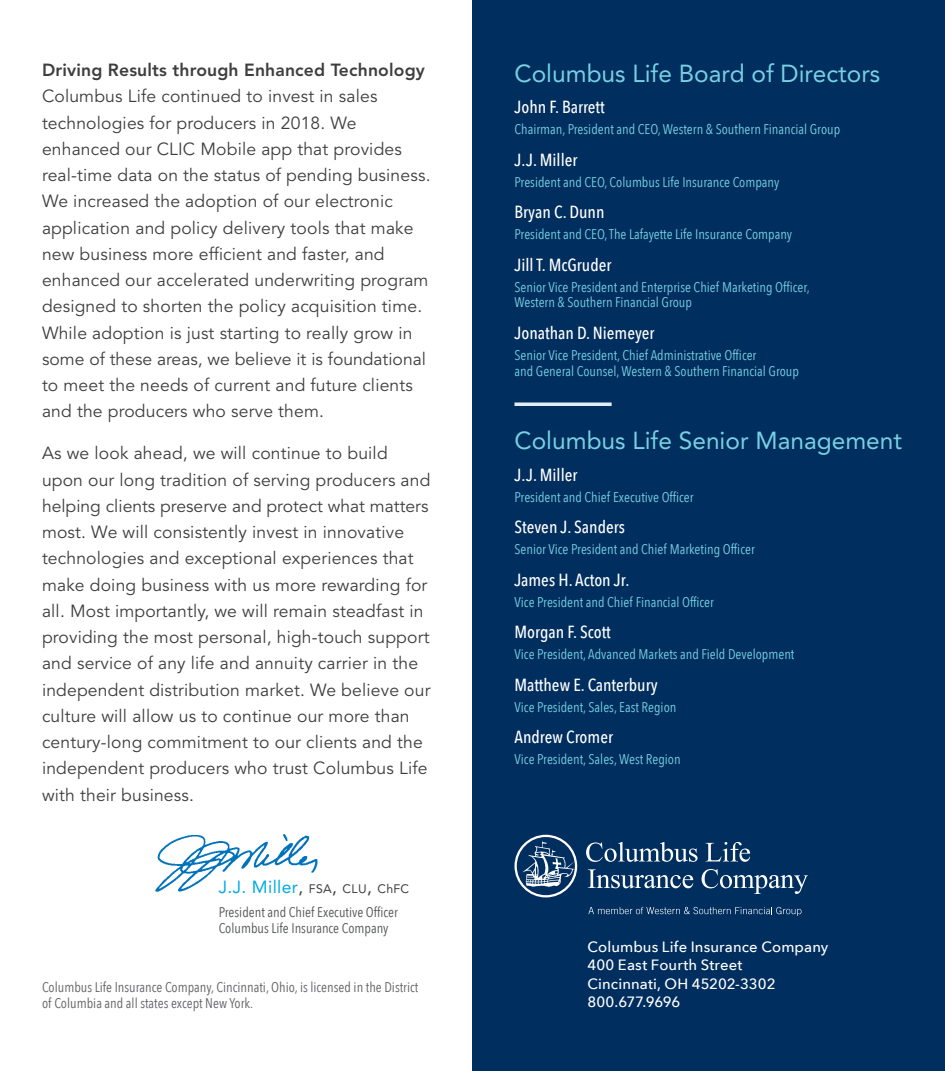
<style>
.page{position:relative;width:945px;height:1071px;background:#fff}
.page>*{position:absolute;margin:0;border:0;box-sizing:border-box;transform-origin:0 0}
.t1{font:24.5px "Avenir LT Std";color:#78d0e4}
.BODY_COPY{font:17.5px/26.2px "Avenir LT Std";letter-spacing:.01em;color:#3e3e3f}
.LL-1787_board-mgmt_n{font:500 condensed 17.5px "Avenir Next LT Pro";color:#fff}
.Sidebar_2_Name{font:17.5px "Avenir LT Std";letter-spacing:.02em;color:#00abe7}
.t2{font:500 14.88px/18.4px "Avenir Next LT Pro";letter-spacing:.01em;color:#fff}
.t3{font:500 14.88px "Avenir Next LT Pro";letter-spacing:-.02em;color:#fff}
.Senior_Leadership_Ti{font:condensed 14px/15.8px "Avenir Next LT Pro";color:#78d0e4}
.LL-1787_disclo-footn{font:condensed 14px/15.8px "Avenir Next LT Pro";color:#636366}
.Senior_Leadership_Ti-2{font:condensed 14px/15.8px "Avenir Next LT Pro";color:#545557}
.s1{font-weight:800}
.s2{color:#3e3e3f}
.s3{font-size:12.25px;color:#3e3e3f}
</style>
<div class="page">
<div style="left:472px;top:0;width:473px;height:1071px;background:#002e5e"></div>
<svg style="left:588px;top:907px;width:214px;height:9px"></svg>
<svg style="left:586px;top:842px;width:112px;height:20px"></svg>
<svg style="left:706px;top:842px;width:44px;height:20px"></svg>
<svg style="left:588px;top:869px;width:105px;height:19px"></svg>
<svg style="left:702px;top:869px;width:106px;height:25px"></svg>
<svg style="left:514px;top:835px;width:63px;height:62px"></svg>
<svg style="left:514px;top:402px;width:98px;height:4px"></svg>
<img style="left:155px;top:834px;width:163px;height:58px">
<p class="BODY_COPY" style="left:42px;top:58px;width:390px"><span class="s1">Driving Results through Enhanced Technology </span>Columbus Life continued to invest in sales technologies for producers in 2018. We enhanced our CLIC Mobile app that provides real-time data on the status of pending business.<br>We increased the adoption of our electronic application and policy delivery tools that make new business more efficient and faster, and enhanced our accelerated underwriting program designed to shorten the policy acquisition time.<br>While adoption is just starting to really grow in some of these areas, we believe it is foundational to meet the needs of current and future clients and the producers who serve them.</p>
<p class="BODY_COPY" style="left:42px;top:441px;width:390px">As we look ahead, we will continue to build upon our long tradition of serving producers and helping clients preserve and protect what matters most. We will consistently invest in innovative technologies and exceptional experiences that make doing business with us more rewarding for all. Most importantly, we will remain steadfast in providing the most personal, high-touch support and service of any life and annuity carrier in the independent distribution market. We believe our culture will allow us to continue our more than century-long commitment to our clients and the independent producers who trust Columbus Life with their business.</p>
<p class="Sidebar_2_Name" style="left:219px;top:877px;width:192px">J.J. Miller<span class="s2">,</span> <span class="s3">FSA</span><span class="s2">,</span> <span class="s3">CLU</span><span class="s2">,</span> <span class="s3">C</span><span class="s3">h</span><span class="s3">FC</span></p>
<p class="Senior_Leadership_Ti-2" style="left:219px;top:904px;width:181px">President and Chief Executive Officer<br>Columbus Life Insurance Company</p>
<p class="LL-1787_disclo-footn" style="left:42px;top:979px;width:378px">Columbus Life Insurance Company, Cincinnati, Ohio, is licensed in the District of Columbia and all states except New York.</p>
<p class="t1" style="left:514px;top:59px;width:367px">Columbus Life Board of Directors</p>
<p class="LL-1787_board-mgmt_n" style="left:514px;top:96px;width:92px">John F. Barrett</p>
<p class="Senior_Leadership_Ti" style="left:514px;top:121px;width:327px">Chairman, President and CEO, Western &amp; Southern Financial Group</p>
<p class="LL-1787_board-mgmt_n" style="left:514px;top:149px;width:64px">J.J. Miller</p>
<p class="Senior_Leadership_Ti" style="left:514px;top:174px;width:266px">President and CEO, Columbus Life Insurance Company</p>
<p class="LL-1787_board-mgmt_n" style="left:514px;top:201px;width:92px">Bryan C. Dunn</p>
<p class="Senior_Leadership_Ti" style="left:514px;top:226px;width:279px">President and CEO, The Lafayette Life Insurance Company</p>
<p class="LL-1787_board-mgmt_n" style="left:514px;top:254px;width:98px">Jill T. McGruder</p>
<p class="Senior_Leadership_Ti" style="left:514px;top:279px;width:297px">Senior Vice President and Enterprise Chief Marketing Officer,<br>Western &amp; Southern Financial Group</p>
<p class="LL-1787_board-mgmt_n" style="left:514px;top:322px;width:142px">Jonathan D. Niemeyer</p>
<p class="Senior_Leadership_Ti" style="left:514px;top:347px;width:286px">Senior Vice President, Chief Administrative Officer<br>and General Counsel, Western &amp; Southern Financial Group</p>
<p class="t1" style="left:514px;top:426px;width:389px">Columbus Life Senior Management</p>
<p class="LL-1787_board-mgmt_n" style="left:514px;top:464px;width:64px">J.J. Miller</p>
<p class="Senior_Leadership_Ti" style="left:514px;top:489px;width:181px">President and Chief Executive Officer</p>
<p class="LL-1787_board-mgmt_n" style="left:514px;top:516px;width:112px">Steven J. Sanders</p>
<p class="Senior_Leadership_Ti" style="left:514px;top:541px;width:242px">Senior Vice President and Chief Marketing Officer</p>
<p class="LL-1787_board-mgmt_n" style="left:514px;top:569px;width:116px">James H. Acton Jr.</p>
<p class="Senior_Leadership_Ti" style="left:514px;top:594px;width:201px">Vice President and Chief Financial Officer</p>
<p class="LL-1787_board-mgmt_n" style="left:514px;top:621px;width:98px">Morgan F. Scott</p>
<p class="Senior_Leadership_Ti" style="left:514px;top:646px;width:281px">Vice President, Advanced Markets and Field Development</p>
<p class="LL-1787_board-mgmt_n" style="left:514px;top:674px;width:145px">Matthew E. Canterbury</p>
<p class="Senior_Leadership_Ti" style="left:514px;top:699px;width:163px">Vice President, Sales, East Region</p>
<p class="LL-1787_board-mgmt_n" style="left:514px;top:726px;width:100px">Andrew Cromer</p>
<p class="Senior_Leadership_Ti" style="left:514px;top:751px;width:168px">Vice President, Sales, West Region</p>
<p class="t2" style="left:587px;top:938px;width:243px">Columbus Life Insurance Company</p>
<p class="t2" style="left:587px;top:956px;width:190px">400 East Fourth Street<br>Cincinnati, OH 45202-3302</p>
<p class="t3" style="left:587px;top:993px;width:94px">800.677.9696</p>
</div>
